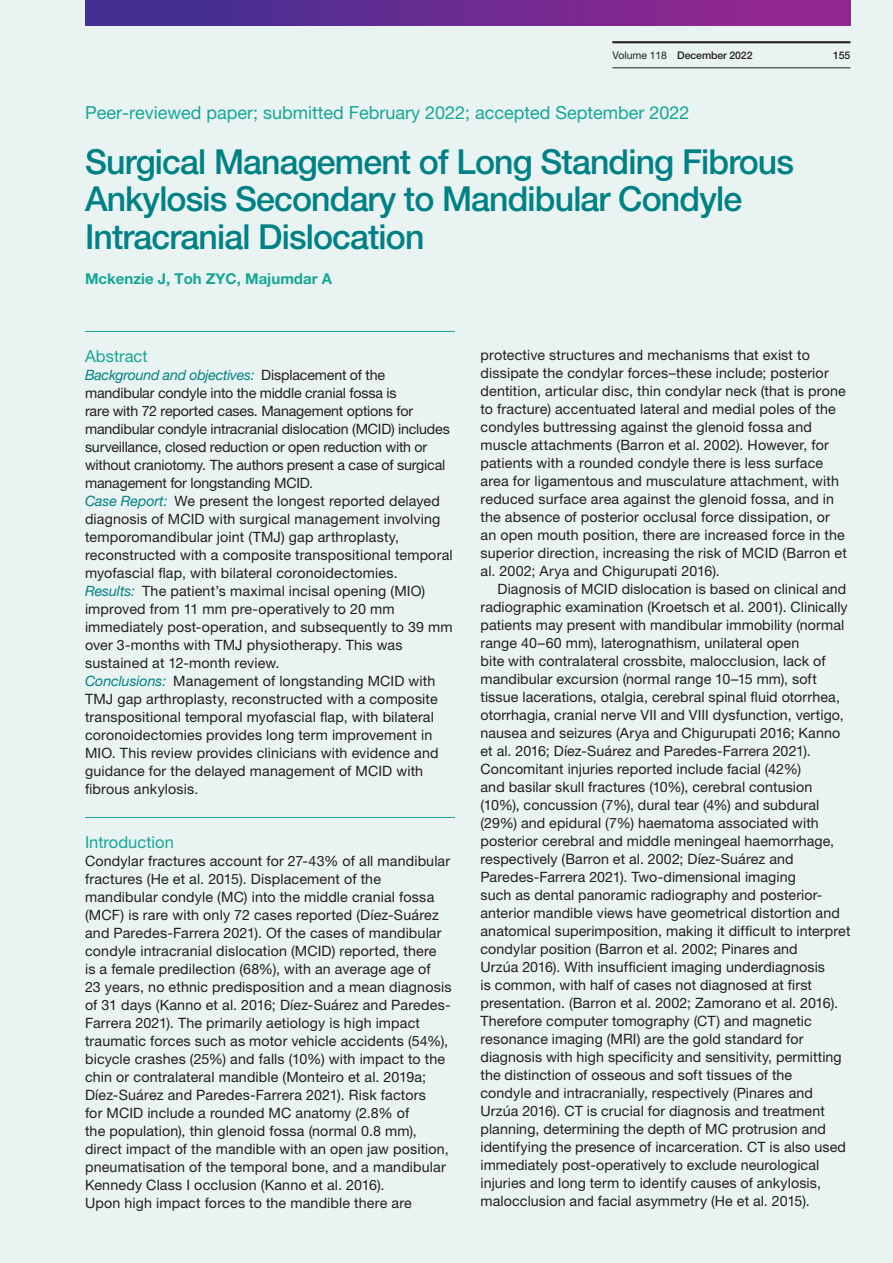
<style>
.page{position:relative;width:893px;height:1263px;background:#e9f3f1}
.page>*{position:absolute;margin:0;border:0;box-sizing:border-box;transform-origin:0 0}
.t1{font:500 34.5px/37.5px "Helvetica Neue LT Pro";letter-spacing:-.025em;color:#008185}
.t2{font:18px "Helvetica Neue LT Pro";color:#15a796}
.t3{font:16.5px "Helvetica Neue LT Pro";color:#15a796}
.t4{font:700 15px "Helvetica Neue LT Pro";color:#15a796}
.t5{font:14.25px/18px "Helvetica Neue LT Pro";letter-spacing:.01em;color:#231f20}
.t6{font:500 10.5px "Helvetica Neue LT Pro";letter-spacing:-.01em;color:#231f20}
.s1{font-weight:400}
.s2{font-style:italic;color:#008185}
</style>
<div class="page">
<div style="left:85px;top:0;width:765px;height:26px;background:linear-gradient(to right,#3c3192,#99268f)"></div>
<hr style="left:85px;top:331px;width:370px;height:1px;background:#15a796">
<hr style="left:85px;top:817px;width:370px;height:1px;background:#15a796">
<hr style="left:612px;top:68px;width:238px;height:1px;background:#231f20">
<hr style="left:612px;top:41px;width:238px;height:2px;background:#231f20">
<p class="t6" style="left:612px;top:49px;width:142px"><span class="s1">Volume 118</span> December 2022</p>
<p class="t6" style="left:833px;top:49px;width:19px">155</p>
<p class="t2" style="left:85px;top:102px;width:606px">Peer-reviewed paper; submitted February 2022; accepted September 2022</p>
<h1 class="t1" style="left:85px;top:142px;width:710px">Surgical Management of Long Standing Fibrous<br>Ankylosis Secondary to Mandibular Condyle<br>Intracranial Dislocation</h1>
<p class="t4" style="left:85px;top:269px;width:248px">Mckenzie J, Toh ZYC, Majumdar A</p>
<p class="t3" style="left:85px;top:346px;width:64px">Abstract</p>
<p class="t5" style="left:85px;top:365px;width:369px"><span class="s2">Background and objectives:</span> Displacement of the mandibular condyle into the middle cranial fossa is<br>rare with 72 reported cases. Management options for mandibular condyle intracranial dislocation (MCID) includes surveillance, closed reduction or open reduction with or without craniotomy. The authors present a case of surgical management for longstanding MCID.<br><span class="s2">Case Report:</span> We present the longest reported delayed diagnosis of MCID with surgical management involving temporomandibular joint (TMJ) gap arthroplasty, reconstructed with a composite transpositional temporal myofascial flap, with bilateral coronoidectomies.<br><span class="s2">Results:</span> The patient’s maximal incisal opening (MIO) improved from 11 mm pre-operatively to 20 mm immediately post-operation, and subsequently to 39 mm over 3-months with TMJ physiotherapy. This was sustained at 12-month review.<br><span class="s2">Conclusions:</span> Management of longstanding MCID with TMJ gap arthroplasty, reconstructed with a composite transpositional temporal myofascial flap, with bilateral coronoidectomies provides long term improvement in MIO. This review provides clinicians with evidence and guidance for the delayed management of MCID with fibrous ankylosis.</p>
<p class="t3" style="left:85px;top:832px;width:90px">Introduction</p>
<p class="t5" style="left:85px;top:851px;width:368px">Condylar fractures account for 27-43% of all mandibular fractures (He et al. 2015). Displacement of the mandibular condyle (MC) into the middle cranial fossa (MCF) is rare with only 72 cases reported (Díez-Suárez and Paredes-Farrera 2021). Of the cases of mandibular condyle intracranial dislocation (MCID) reported, there<br>is a female predilection (68%), with an average age of<br>23 years, no ethnic predisposition and a mean diagnosis of 31 days (Kanno et al. 2016; Díez-Suárez and Paredes-Farrera 2021). The primarily aetiology is high impact traumatic forces such as motor vehicle accidents (54%), bicycle crashes (25%) and falls (10%) with impact to the chin or contralateral mandible (Monteiro et al. 2019a; Díez-Suárez and Paredes-Farrera 2021). Risk factors<br>for MCID include a rounded MC anatomy (2.8% of<br>the population), thin glenoid fossa (normal 0.8 mm), direct impact of the mandible with an open jaw position, pneumatisation of the temporal bone, and a mandibular Kennedy Class I occlusion (Kanno et al. 2016).<br>Upon high impact forces to the mandible there are</p>
<p class="t5" style="left:480px;top:346px;width:368px">protective structures and mechanisms that exist to dissipate the condylar forces–these include; posterior dentition, articular disc, thin condylar neck (that is prone to fracture) accentuated lateral and medial poles of the condyles buttressing against the glenoid fossa and muscle attachments (Barron et al. 2002). However, for patients with a rounded condyle there is less surface area for ligamentous and musculature attachment, with reduced surface area against the glenoid fossa, and in the absence of posterior occlusal force dissipation, or an open mouth position, there are increased force in the superior direction, increasing the risk of MCID (Barron et al. 2002; Arya and Chigurupati 2016).</p>
<p class="t5" style="left:480px;top:580px;width:371px;text-indent:17px">Diagnosis of MCID dislocation is based on clinical and radiographic examination (Kroetsch et al. 2001). Clinically patients may present with mandibular immobility (normal range 40–60 mm), laterognathism, unilateral open<br>bite with contralateral crossbite, malocclusion, lack of mandibular excursion (normal range 10–15 mm), soft tissue lacerations, otalgia, cerebral spinal fluid otorrhea, otorrhagia, cranial nerve VII and VIII dysfunction, vertigo, nausea and seizures (Arya and Chigurupati 2016; Kanno et al. 2016; Díez-Suárez and Paredes-Farrera 2021).<br>Concomitant injuries reported include facial (42%)<br>and basilar skull fractures (10%), cerebral contusion (10%), concussion (7%), dural tear (4%) and subdural (29%) and epidural (7%) haematoma associated with posterior cerebral and middle meningeal haemorrhage, respectively (Barron et al. 2002; Díez-Suárez and Paredes-Farrera 2021). Two-dimensional imaging<br>such as dental panoramic radiography and posterior&shy;anterior mandible views have geometrical distortion and anatomical superimposition, making it difficult to interpret condylar position (Barron et al. 2002; Pinares and<br>Urzúa 2016). With insufficient imaging underdiagnosis<br>is common, with half of cases not diagnosed at first presentation. (Barron et al. 2002; Zamorano et al. 2016).<br>Therefore computer tomography (CT) and magnetic resonance imaging (MRI) are the gold standard for diagnosis with high specificity and sensitivity, permitting the distinction of osseous and soft tissues of the<br>condyle and intracranially, respectively (Pinares and Urzúa 2016). CT is crucial for diagnosis and treatment planning, determining the depth of MC protrusion and identifying the presence of incarceration. CT is also used immediately post-operatively to exclude neurological injuries and long term to identify causes of ankylosis, malocclusion and facial asymmetry (He et al. 2015).</p>
</div>
